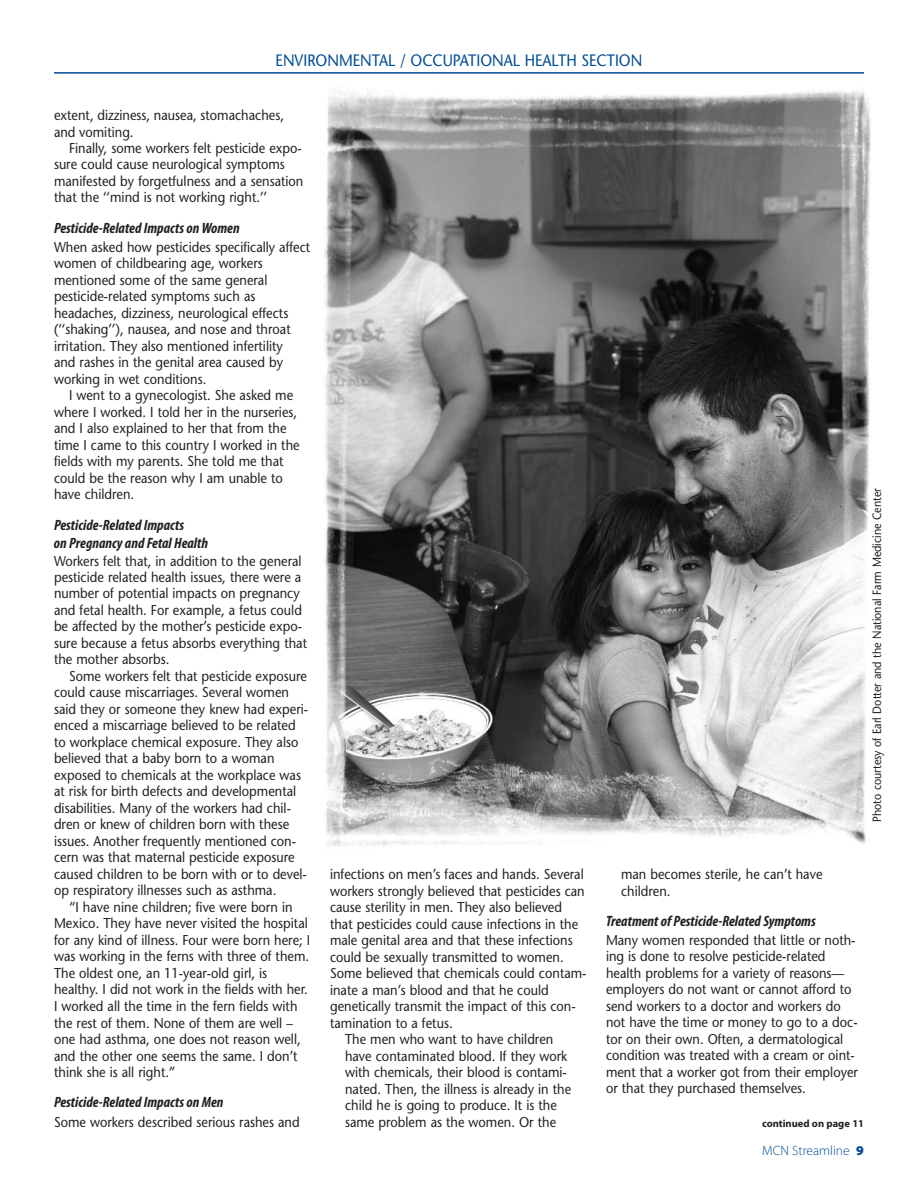
<style>
.page{position:relative;width:918px;height:1188px;background:#fff}
.page>*{position:absolute;margin:0;border:0;box-sizing:border-box;transform-origin:0 0}
.t1{font:16.5px "Stone Sans";color:#014d95;scale:.9 1}
.t2{font:italic 700 condensed 15px/18px "Myriad Pro";color:#231f20}
.t3{font:14.25px/16.5px "Stone Sans";color:#231f20;scale:.9 1}
.t4{font:300 13.5px "Myriad Pro";color:#014d95}
.t5{font:12px "Stone Sans";color:#231f20;scale:.9 1}
.t6{font:700 10.5px "Myriad Pro";color:#231f20}
.s1{font-weight:900}
</style>
<div class="page">
<hr style="left:54px;top:72px;width:810px;height:2px;background:#014d95">
<img style="left:324px;top:90px;width:547px;height:757px">
<p class="t1" style="left:276px;top:54px;width:409px">ENVIRONMENTAL / OCCUPATIONAL HEALTH SECTION</p>
<p class="t3" style="left:54px;top:108px;width:257px">extent, dizziness, nausea, stomachaches, and vomiting.</p>
<p class="t3" style="left:54px;top:141px;width:279px;text-indent:15px">Finally, some workers felt pesticide expo&shy;sure could cause neurological symptoms manifested by forgetfulness and a sensation that the ‘‘mind is not working right.’’</p>
<p class="t2" style="left:54px;top:220px;width:187px">Pesticide-Related Impacts on Women</p>
<p class="t3" style="left:54px;top:240px;width:286px">When asked how pesticides specifically affect women of childbearing age, workers mentioned some of the same general pesticide-related symptoms such as headaches, dizziness, neurological effects (‘‘shaking’’), nausea, and nose and throat irritation. They also mentioned infertility<br>and rashes in the genital area caused by working in wet conditions.</p>
<p class="t3" style="left:54px;top:389px;width:274px;text-indent:15px">I went to a gynecologist. She asked me where I worked. I told her in the nurseries, and I also explained to her that from the time I came to this country I worked in the fields with my parents. She told me that could be the reason why I am unable to have children.</p>
<p class="t2" style="left:54px;top:517px;width:156px">Pesticide-Related Impacts<br>on Pregnancy and Fetal Health</p>
<p class="t3" style="left:54px;top:554px;width:283px">Workers felt that, in addition to the general pesticide related health issues, there were a number of potential impacts on pregnancy and fetal health. For example, a fetus could be affected by the mother’s pesticide expo&shy;sure because a fetus absorbs everything that the mother absorbs.</p>
<p class="t3" style="left:54px;top:669px;width:284px;text-indent:15px">Some workers felt that pesticide exposure could cause miscarriages. Several women said they or someone they knew had experi&shy;enced a miscarriage believed to be related to workplace chemical exposure. They also believed that a baby born to a woman exposed to chemicals at the workplace was at risk for birth defects and developmental disabilities. Many of the workers had chil&shy;dren or knew of children born with these issues. Another frequently mentioned con&shy;cern was that maternal pesticide exposure caused children to be born with or to devel&shy;op respiratory illnesses such as asthma.</p>
<p class="t3" style="left:54px;top:900px;width:286px;text-indent:15px">“I have nine children; five were born in Mexico. They have never visited the hospital for any kind of illness. Four were born here; I was working in the ferns with three of them.<br>The oldest one, an 11-year-old girl, is healthy. I did not work in the fields with her.<br>I worked all the time in the fern fields with the rest of them. None of them are well – one had asthma, one does not reason well, and the other one seems the same. I don’t think she is all right.”</p>
<p class="t2" style="left:54px;top:1094px;width:171px">Pesticide-Related Impacts on Men</p>
<p class="t3" style="left:54px;top:1115px;width:274px">Some workers described serious rashes and</p>
<p class="t3" style="left:330px;top:867px;width:283px">infections on men’s faces and hands. Several</p>
<p class="t3" style="left:330px;top:884px;width:285px">workers strongly believed that pesticides can</p>
<p class="t3" style="left:330px;top:900px;width:259px">cause sterility in men. They also believed</p>
<p class="t3" style="left:330px;top:917px;width:277px">that pesticides could cause infections in the</p>
<p class="t3" style="left:330px;top:933px;width:271px">male genital area and that these infections</p>
<p class="t3" style="left:330px;top:950px;width:261px">could be sexually transmitted to women.</p>
<p class="t3" style="left:330px;top:966px;width:287px">Some believed that chemicals could contam-</p>
<p class="t3" style="left:330px;top:983px;width:244px">inate a man’s blood and that he could</p>
<p class="t3" style="left:330px;top:999px;width:274px">genetically transmit the impact of this con-</p>
<p class="t3" style="left:330px;top:1016px;width:138px">tamination to a fetus.</p>
<p class="t3" style="left:345px;top:1032px;width:233px">The men who want to have children</p>
<p class="t3" style="left:345px;top:1049px;width:249px">have contaminated blood. If they work</p>
<p class="t3" style="left:345px;top:1065px;width:248px">with chemicals, their blood is contami-</p>
<p class="t3" style="left:345px;top:1082px;width:253px">nated. Then, the illness is already in the</p>
<p class="t3" style="left:345px;top:1098px;width:237px">child he is going to produce. It is the</p>
<p class="t3" style="left:345px;top:1115px;width:236px">same problem as the women. Or the</p>
<p class="t5" style="left:872px;top:822px;width:373px;rotate:-90deg">Photo courtesy of Earl Dotter and the National Farm Medicine Center</p>
<p class="t3" style="left:621px;top:867px;width:225px">man becomes sterile, he can’t have children.</p>
<p class="t2" style="left:606px;top:913px;width:211px">Treatment of Pesticide-Related Symptoms</p>
<p class="t3" style="left:606px;top:933px;width:282px">Many women responded that little or noth&shy;ing is done to resolve pesticide-related health problems for a variety of reasons— employers do not want or cannot afford to send workers to a doctor and workers do not have the time or money to go to a doc&shy;tor on their own. Often, a dermatological condition was treated with a cream or oint&shy;ment that a worker got from their employer or that they purchased themselves.</p>
<p class="t6" style="left:762px;top:1119px;width:103px">continued on page 11</p>
<p class="t4" style="left:762px;top:1145px;width:103px">MCN Streamline <span class="s1">9</span></p>
</div>
